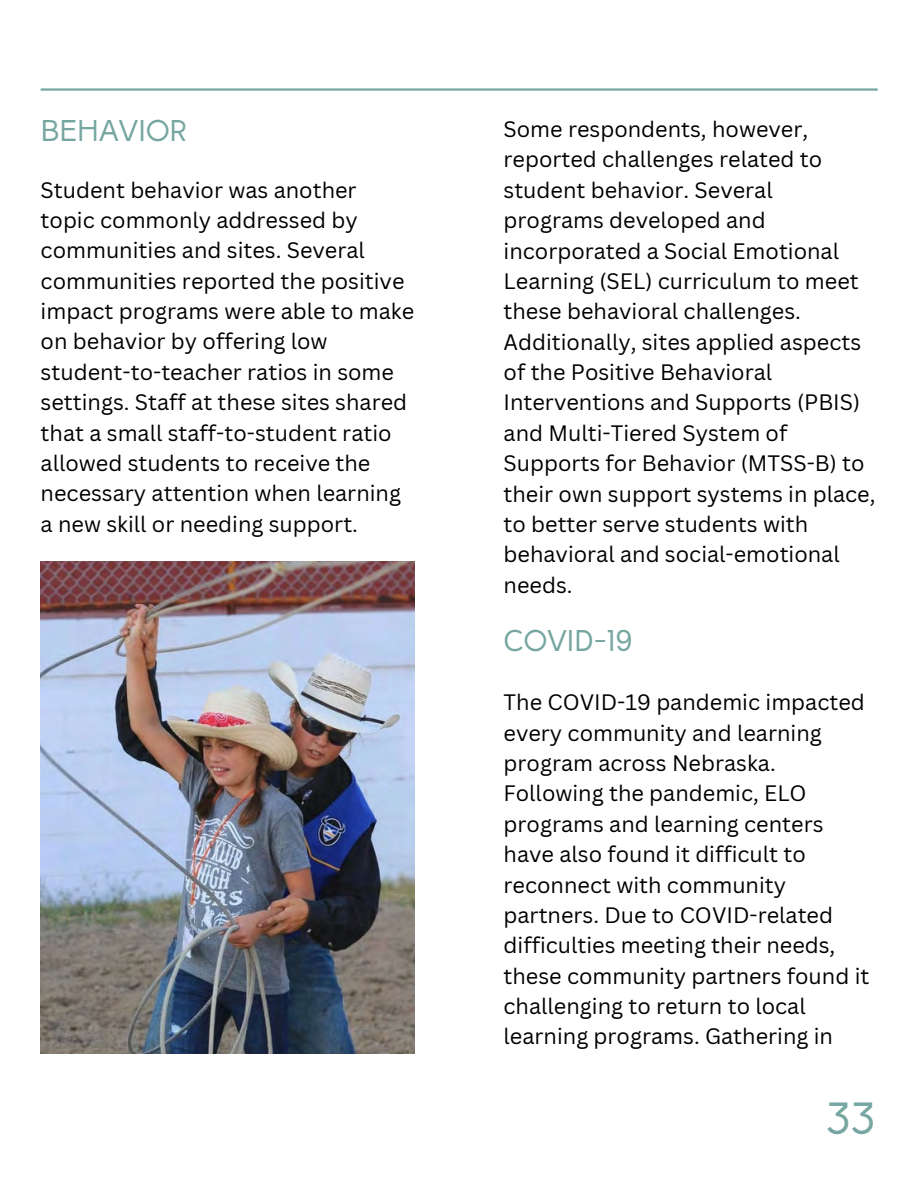
<style>
.page{position:relative;width:918px;height:1188px;background:#fff}
.page>*{position:absolute;margin:0;border:0;box-sizing:border-box;transform-origin:0 0}
.t1{font:45px "High Tide Sans";color:#76a6a1}
.t2{font:30px "High Tide Sans";color:#76a6a1}
.t3{font:21.75px/30.3px "Canva Sans";color:#000}
</style>
<div class="page">
<hr style="left:41px;top:88px;width:837px;height:3px;background:#76a6a1">
<img style="left:41px;top:561px;width:373px;height:493px">
<h2 class="t2" style="left:41px;top:118px;width:147px">BEHAVIOR</h2>
<p class="t3" style="left:41px;top:174px;width:375px">Student behavior was another topic commonly addressed by communities and sites. Several communities reported the positive impact programs were able to make on behavior by offering low student-to-teacher ratios in some settings. Staff at these sites shared that a small staff-to-student ratio allowed students to receive the necessary attention when learning a new skill or needing support.</p>
<p class="t3" style="left:504px;top:113px;width:373px">Some respondents, however, reported challenges related to student behavior. Several programs developed and incorporated a Social Emotional<br>Learning (SEL) curriculum to meet these behavioral challenges.<br>Additionally, sites applied aspects of the Positive Behavioral<br>Interventions and Supports (PBIS) and Multi-Tiered System of<br>Supports for Behavior (MTSS-B) to their own support systems in place, to better serve students with behavioral and social-emotional needs.</p>
<h2 class="t2" style="left:504px;top:629px;width:131px">COVID-19</h2>
<p class="t3" style="left:504px;top:687px;width:367px">The COVID-19 pandemic impacted every community and learning program across Nebraska.<br>Following the pandemic, ELO programs and learning centers have also found it difficult to reconnect with community partners. Due to COVID-related difficulties meeting their needs, these community partners found it challenging to return to local learning programs. Gathering in</p>
<h1 class="t1" style="left:826px;top:1101px;width:51px">33</h1>
</div>
